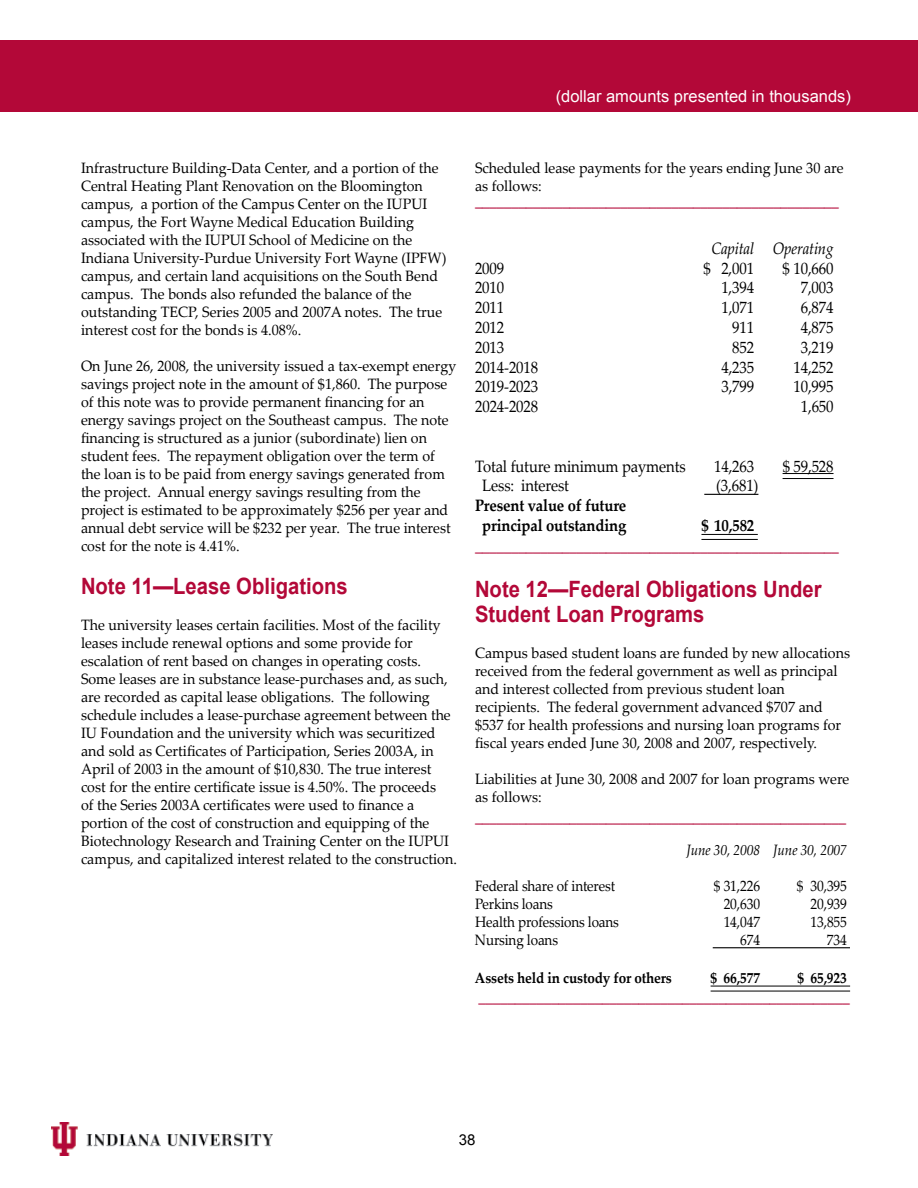
<style>
.page{position:relative;width:918px;height:1188px;background:#fff}
.page>*{position:absolute;margin:0;border:0;box-sizing:border-box;transform-origin:0 0}
.t1{font:700 22.5px/24.8px "Arial";color:#b30838;scale:.9 1}
.t2{font:700 16.5px "Palatino Linotype";color:#b30838;scale:.9 1}
.t3{font:16.5px "Palatino Linotype";letter-spacing:-.01em;color:#000;scale:.9 1}
.t4{font:700 16.5px/19.8px "Palatino Linotype";letter-spacing:-.01em;color:#000;text-align:center;scale:.9 1}
.t5{font:16.5px "Arial";color:#fff}
.t6{font:italic 16.5px "Palatino Linotype";letter-spacing:-.01em;color:#000;scale:.9 1}
.t7{font:15px/18px "Palatino Linotype";color:#000;scale:.95 1}
.t8{font:15px "Palatino Linotype";color:#000;scale:.9 1}
.t9{font:700 15px "Palatino Linotype";letter-spacing:-.01em;color:#000;scale:.9 1}
.t10{font:italic 15px "Palatino Linotype";letter-spacing:-.01em;color:#000;scale:.9 1}
.t11{font:15px "Arial";color:#000}
</style>
<div class="page">
<div style="left:0;top:40px;width:918px;height:72px;background:#b30838"></div>
<img style="left:51px;top:1122px;width:222px;height:34px">
<hr style="left:783px;top:473px;width:51px;height:1px;background:#000">
<hr style="left:783px;top:478px;width:51px;height:1px;background:#000">
<hr style="left:704px;top:494px;width:54px;height:1px;background:#000">
<hr style="left:701px;top:534px;width:57px;height:1px;background:#000">
<hr style="left:701px;top:539px;width:57px;height:1px;background:#000">
<hr style="left:713px;top:947px;width:137px;height:1px;background:#000">
<hr style="left:711px;top:986px;width:139px;height:1px;background:#000">
<hr style="left:711px;top:991px;width:139px;height:1px;background:#000">
<p class="t5" style="left:556px;top:85px;width:297px">(dollar amounts presented in thousands)</p>
<p class="t7" style="left:81px;top:158px;width:386px">Infrastructure Building-Data Center, and a portion of the Central Heating Plant Renovation on the Bloomington campus, a portion of the Campus Center on the IUPUI campus, the Fort Wayne Medical Education Building associated with the IUPUI School of Medicine on the Indiana University-Purdue University Fort Wayne (IPFW) campus, and certain land acquisitions on the South Bend campus. The bonds also refunded the balance of the outstanding TECP, Series 2005 and 2007A notes. The true interest cost for the bonds is 4.08%.</p>
<p class="t7" style="left:81px;top:356px;width:397px">On June 26, 2008, the university issued a tax-exempt energy savings project note in the amount of $1,860. The purpose of this note was to provide permanent financing for an energy savings project on the Southeast campus. The note financing is structured as a junior (subordinate) lien on student fees. The repayment obligation over the term of the loan is to be paid from energy savings generated from the project. Annual energy savings resulting from the project is estimated to be approximately $256 per year and annual debt service will be $232 per year. The true interest cost for the note is 4.41%.</p>
<h1 class="t1" style="left:81px;top:574px;width:298px">Note 11—Lease Obligations</h1>
<p class="t7" style="left:81px;top:615px;width:397px">The university leases certain facilities. Most of the facility leases include renewal options and some provide for escalation of rent based on changes in operating costs.<br>Some leases are in substance lease-purchases and, as such, are recorded as capital lease obligations. The following schedule includes a lease-purchase agreement between the IU Foundation and the university which was securitized and sold as Certificates of Participation, Series 2003A, in April of 2003 in the amount of $10,830. The true interest cost for the entire certificate issue is 4.50%. The proceeds<br>of the Series 2003A certificates were used to finance a portion of the cost of construction and equipping of the Biotechnology Research and Training Center on the IUPUI campus, and capitalized interest related to the construction.</p>
<p class="t7" style="left:475px;top:158px;width:390px">Scheduled lease payments for the years ending June 30 are as follows:</p>
<p class="t2" style="left:475px;top:189px;width:406px">__________________________________________________</p>
<p class="t6" style="left:711px;top:236px;width:137px">Capital Operating</p>
<p class="t3" style="left:475px;top:256px;width:34px">2009</p>
<p class="t3" style="left:703px;top:256px;width:58px">$ 2,001</p>
<p class="t3" style="left:783px;top:256px;width:58px">$ 10,660</p>
<p class="t3" style="left:475px;top:276px;width:34px">2010</p>
<p class="t3" style="left:721px;top:276px;width:38px">1,394</p>
<p class="t3" style="left:801px;top:276px;width:38px">7,003</p>
<p class="t3" style="left:475px;top:296px;width:34px">2011</p>
<p class="t3" style="left:721px;top:296px;width:38px">1,071</p>
<p class="t3" style="left:801px;top:296px;width:38px">6,874</p>
<p class="t3" style="left:475px;top:316px;width:34px">2012</p>
<p class="t3" style="left:732px;top:316px;width:26px">911</p>
<p class="t3" style="left:801px;top:316px;width:38px">4,875</p>
<p class="t3" style="left:475px;top:335px;width:34px">2013</p>
<p class="t3" style="left:732px;top:335px;width:26px">852</p>
<p class="t3" style="left:801px;top:335px;width:38px">3,219</p>
<p class="t3" style="left:475px;top:355px;width:72px">2014-2018</p>
<p class="t3" style="left:721px;top:355px;width:38px">4,235</p>
<p class="t3" style="left:794px;top:355px;width:46px">14,252</p>
<p class="t3" style="left:475px;top:375px;width:72px">2019-2023</p>
<p class="t3" style="left:721px;top:375px;width:38px">3,799</p>
<p class="t3" style="left:794px;top:375px;width:46px">10,995</p>
<p class="t3" style="left:475px;top:395px;width:72px">2024-2028</p>
<p class="t3" style="left:801px;top:395px;width:38px">1,650</p>
<p class="t3" style="left:475px;top:454px;width:235px">Total future minimum payments</p>
<p class="t3" style="left:714px;top:454px;width:46px">14,263</p>
<p class="t3" style="left:783px;top:454px;width:58px">$ 59,528</p>
<p class="t3" style="left:482px;top:474px;width:98px">Less: interest</p>
<p class="t3" style="left:716px;top:474px;width:49px">(3,681)</p>
<p class="t4" style="left:475px;top:495px;width:170px">Present value of future principal outstanding</p>
<p class="t4" style="left:701px;top:515px;width:60px">$ 10,582</p>
<p class="t2" style="left:475px;top:533px;width:406px">__________________________________________________</p>
<h1 class="t1" style="left:475px;top:578px;width:387px">Note 12—Federal Obligations Under<br>Student Loan Programs</h1>
<p class="t7" style="left:475px;top:644px;width:396px">Campus based student loans are funded by new allocations received from the federal government as well as principal and interest collected from previous student loan recipients. The federal government advanced $707 and $537 for health professions and nursing loan programs for fiscal years ended June 30, 2008 and 2007, respectively.</p>
<p class="t7" style="left:475px;top:770px;width:396px">Liabilities at June 30, 2008 and 2007 for loan programs were as follows:</p>
<p class="t2" style="left:475px;top:805px;width:414px">___________________________________________________</p>
<p class="t10" style="left:686px;top:839px;width:180px">June 30, 2008 June 30, 2007</p>
<p class="t8" style="left:475px;top:875px;width:157px">Federal share of interest</p>
<p class="t8" style="left:714px;top:875px;width:53px">$ 31,226</p>
<p class="t8" style="left:797px;top:875px;width:57px">$ 30,395</p>
<p class="t8" style="left:475px;top:893px;width:88px">Perkins loans</p>
<p class="t8" style="left:724px;top:893px;width:42px">20,630</p>
<p class="t8" style="left:811px;top:893px;width:42px">20,939</p>
<p class="t8" style="left:475px;top:911px;width:162px">Health professions loans</p>
<p class="t8" style="left:724px;top:911px;width:42px">14,047</p>
<p class="t8" style="left:811px;top:911px;width:42px">13,855</p>
<p class="t8" style="left:475px;top:929px;width:94px">Nursing loans</p>
<p class="t8" style="left:740px;top:929px;width:24px">674</p>
<p class="t8" style="left:827px;top:929px;width:24px">734</p>
<p class="t9" style="left:475px;top:967px;width:220px">Assets held in custody for others</p>
<p class="t9" style="left:711px;top:967px;width:57px">$ 66,577</p>
<p class="t9" style="left:797px;top:967px;width:57px">$ 65,923</p>
<p class="t2" style="left:479px;top:985px;width:414px">___________________________________________________</p>
<p class="t11" style="left:459px;top:1130px;width:18px">38</p>
</div>
